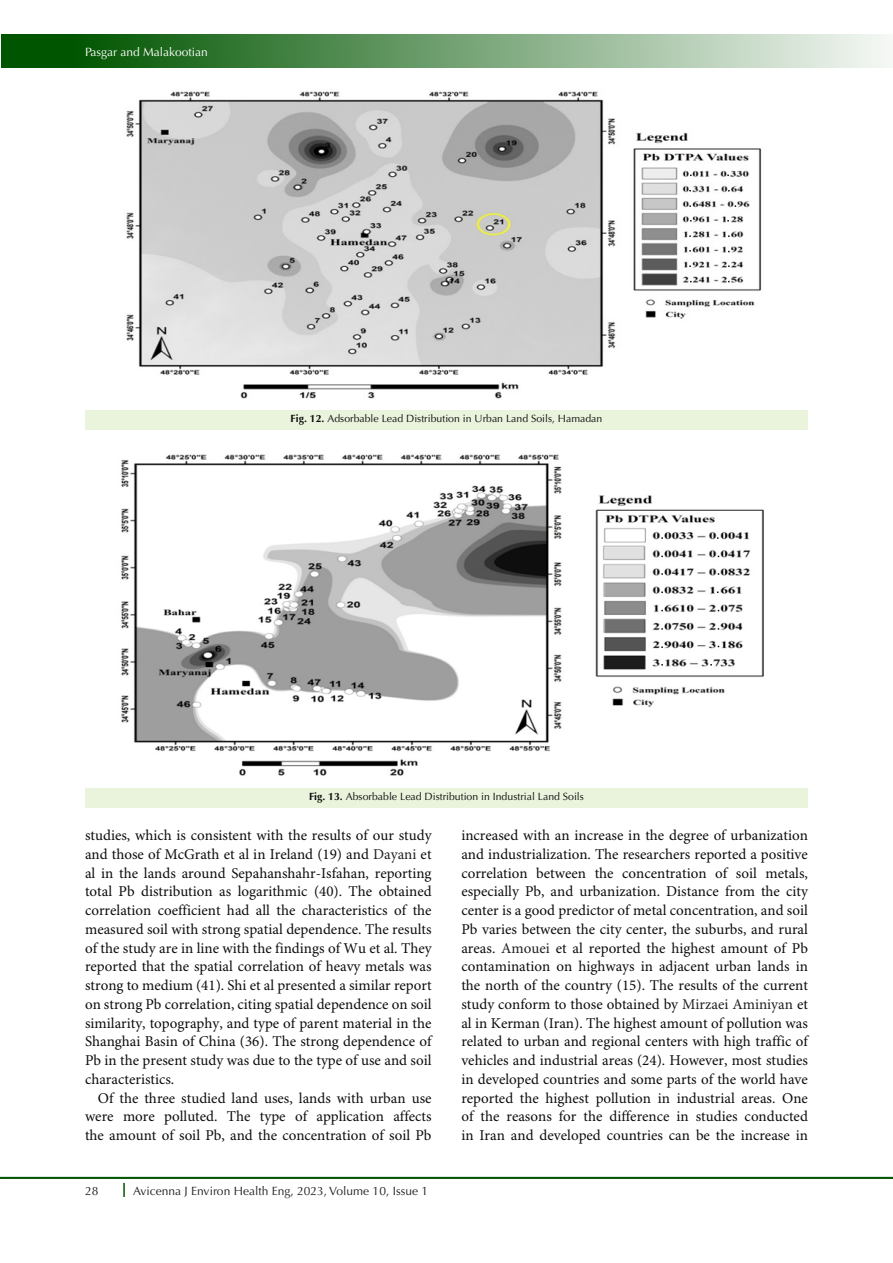
<style>
.page{position:relative;width:893px;height:1263px;background:#fff}
.page>*{position:absolute;margin:0;border:0;box-sizing:border-box;transform-origin:0 0}
.t1{font:15px/18.8px "Minion Pro";color:#0d0d0d;text-align:justify}
.t2{font:12px "Optima LT Std";color:#231f20}
.t3{font:12px "Optima LT Std";color:#fff}
.t4{font:10.5px "Optima LT Std";color:#0d0d0d}
.s1{font-weight:700}
.s2{color:#231f20}
</style>
<div class="page">
<hr style="left:0;top:1177px;width:893px;height:2px;background:#050">
<div style="left:1px;top:35px;width:892px;height:33px;background:linear-gradient(to right,#004900,#f4f7f4)"></div>
<svg style="left:123px;top:1183px;width:2px;height:14px"></svg>
<div style="left:85px;top:410px;width:723px;height:19px;background:#eaf3dc"></div>
<div style="left:85px;top:788px;width:723px;height:20px;background:#eaf3dc"></div>
<img style="left:126px;top:91px;width:636px;height:308px">
<img style="left:121px;top:454px;width:643px;height:322px">
<p class="t3" style="left:85px;top:45px;width:124px">Pasgar and Malakootian</p>
<p class="t4" style="left:291px;top:412px;width:313px"><span class="s1">Fig. 12.</span> Adsorbable Lead Distribution in Urban Land Soils, Hamadan</p>
<p class="t4" style="left:309px;top:791px;width:276px"><span class="s1">Fig. 13.</span> Absorbable Lead Distribution in Industrial Land Soils</p>
<p class="t1" style="left:85px;top:826px;width:348px">studies, which is consistent with the results of our study and those of McGrath et al in Ireland (19) and <span class="s2">Dayani</span> et al in the lands around Sepahanshahr-Isfahan, reporting total Pb distribution as logarithmic (40). The obtained correlation coefficient had all the characteristics of the measured soil with strong spatial dependence. The results of the study are in line with the findings of Wu et al. They reported that the spatial correlation of heavy metals was strong to medium (41). Shi et al presented a similar report on strong Pb correlation, citing spatial dependence on soil similarity, topography, and type of parent material in the Shanghai Basin of China (36). The strong dependence of Pb in the present study was due to the type of use and soil characteristics.</p>
<p class="t1" style="left:85px;top:1089px;width:348px;text-indent:13px">Of the three studied land uses, lands with urban use were more polluted. The type of application affects the amount of soil Pb, and the concentration of soil Pb</p>
<p class="t2" style="left:85px;top:1184px;width:15px">28</p>
<p class="t2" style="left:133px;top:1184px;width:296px">Avicenna J Environ Health Eng, 2023, Volume 10, Issue 1</p>
<p class="t1" style="left:461px;top:826px;width:348px">increased with an increase in the degree of urbanization and industrialization. The researchers reported a positive correlation between the concentration of soil metals, especially Pb, and urbanization. Distance from the city center is a good predictor of metal concentration, and soil Pb varies between the city center, the suburbs, and rural areas. <span class="s2">Amouei</span> et al reported the highest amount of Pb contamination on highways in adjacent urban lands in the north of the country (15). The results of the current study conform to those obtained by <span class="s2">Mirzaei Aminiyan</span> et al in Kerman (Iran). The highest amount of pollution was related to urban and regional centers with high traffic of vehicles and industrial areas (24). However, most studies in developed countries and some parts of the world have reported the highest pollution in industrial areas. One of the reasons for the difference in studies conducted in Iran and developed countries can be the increase in</p>
</div>
